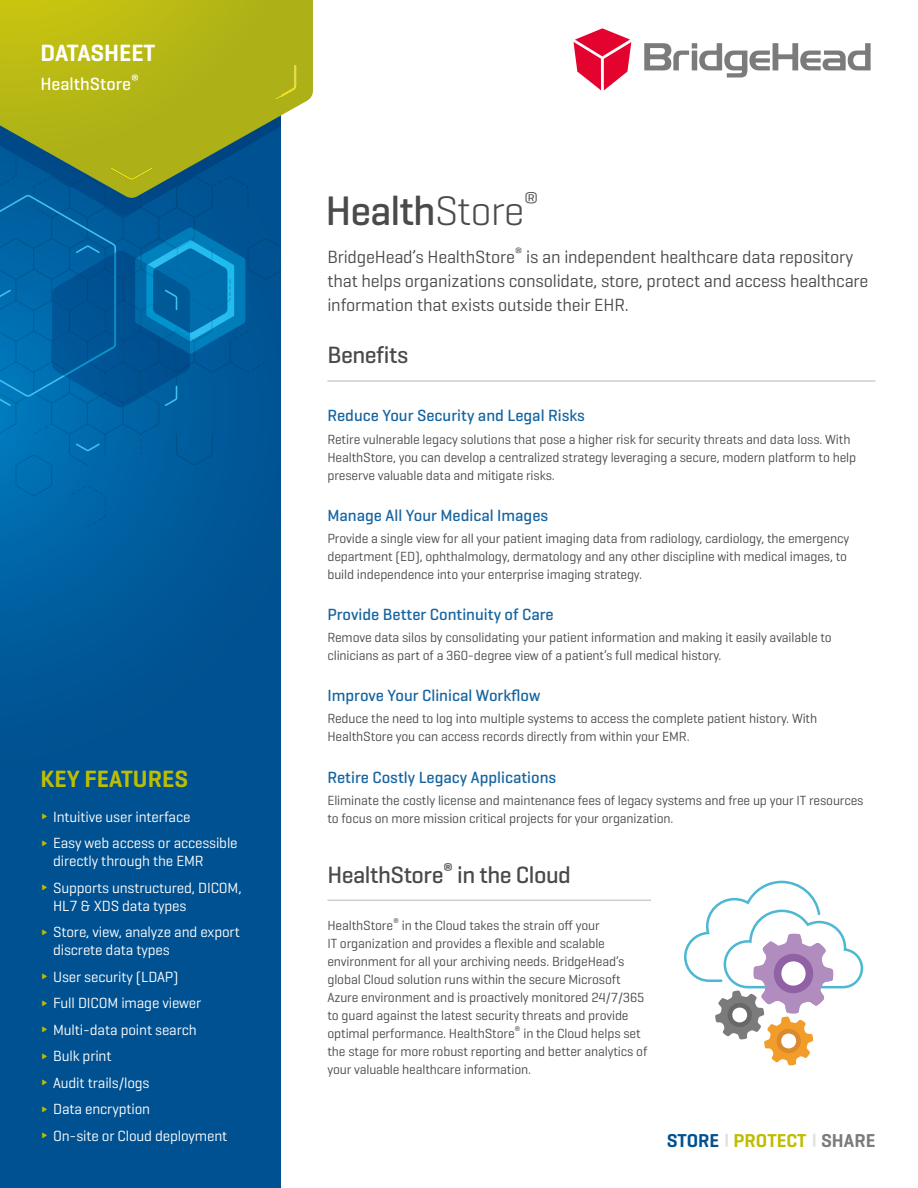
<style>
.page{position:relative;width:918px;height:1188px;background:#fff}
.page>*{position:absolute;margin:0;border:0;box-sizing:border-box;transform-origin:0 0}
.t1{font:500 42px "Geogrotesque";letter-spacing:-.025em;color:#4a4a49}
.t2{font:500 24px "Geogrotesque";letter-spacing:-.02em;color:#4a4a49}
.t3{font:600 24px "Geogrotesque";color:#bebd00}
.t4{font:600 24px "Geogrotesque";letter-spacing:-.005em;color:#fff}
.t5{font:600 19.05px "Geogrotesque";color:#bebd00}
.t6{font:18px/24px "Geogrotesque";letter-spacing:-.01em;color:#4a4a49}
.t7{font:500 18px "Geogrotesque";color:#fff}
.t8{font:500 16.5px "Geogrotesque";color:#1664a0}
.t9{font:15px/26.5px "Geogrotesque";letter-spacing:-.01em;color:#fff}
.t10{font:13.5px/18px "Geogrotesque";letter-spacing:-.01em;color:#4a4a49}
.s1{font-weight:300;font-size:21px;color:#bebd00}
.s2{font-weight:300}
.s3{color:#005191}
.s4{color:#7c7b7b}
</style>
<div class="page">
<div style="left:0;top:0;width:281px;height:1188px;background:linear-gradient(to right,#005595,#005191)"></div>
<svg style="left:0;top:0;width:313px;height:116px;background:#b6b717"></svg>
<svg style="left:0;top:115px;width:281px;height:412px;background:#136891"></svg>
<svg style="left:275px;top:66px;width:21px;height:34px"></svg>
<svg style="left:574px;top:28px;width:57px;height:62px"></svg>
<svg style="left:644px;top:43px;width:227px;height:35px"></svg>
<hr style="left:327px;top:380px;width:548px;height:2px;background:#cecece">
<svg style="left:725px;top:1134px;width:3px;height:13px"></svg>
<svg style="left:813px;top:1134px;width:2px;height:13px"></svg>
<hr style="left:327px;top:900px;width:324px;height:1px;background:#cecece">
<svg style="left:684px;top:881px;width:179px;height:184px"></svg>
<h2 class="t4" style="left:40px;top:37px;width:117px">DATASHEET</h2>
<h3 class="t7" style="left:40px;top:73px;width:100px">HealthStore<sup>®</sup></h3>
<h2 class="t3" style="left:40px;top:764px;width:149px">KEY FEATURES</h2>
<p class="t9" style="left:40px;top:803px;width:199px"><span class="s1">∂</span> Intuitive user interface<br><span class="s1">∂</span> Easy web access or accessible</p>
<p class="t9" style="left:40px;top:848px;width:203px;text-indent:13px">directly through the EMR<br><span class="s1">∂</span> Supports unstructured, DICOM,</p>
<p class="t9" style="left:40px;top:892px;width:201px;text-indent:13px">HL7 &amp; XDS data types<br><span class="s1">∂</span> Store, view, analyze and export</p>
<p class="t9" style="left:40px;top:937px;width:188px;text-indent:13px">discrete data types<br><span class="s1">∂</span> User security (LDAP)<br><span class="s1">∂</span> Full DICOM image viewer<br><span class="s1">∂</span> Multi-data point search<br><span class="s1">∂</span> Bulk print<br><span class="s1">∂</span> Audit trails/logs<br><span class="s1">∂</span> Data encryption<br><span class="s1">∂</span> On-site or Cloud deployment</p>
<h1 class="t1" style="left:325px;top:185px;width:215px">Health<span class="s2">Store</span><sup>®</sup></h1>
<h3 class="t6" style="left:327px;top:245px;width:543px">BridgeHead’s HealthStore<sup>®</sup> is an independent healthcare data repository that helps organizations consolidate, store, protect and access healthcare information that exists outside their EHR.</h3>
<h2 class="t2" style="left:327px;top:340px;width:82px">Benefits</h2>
<p class="t8" style="left:327px;top:405px;width:259px">Reduce Your Security and Legal Risks</p>
<p class="t10" style="left:327px;top:430px;width:530px">Retire vulnerable legacy solutions that pose a higher risk for security threats and data loss. With<br>HealthStore, you can develop a centralized strategy leveraging a secure, modern platform to help preserve valuable data and mitigate risks.</p>
<p class="t8" style="left:327px;top:505px;width:222px">Manage All Your Medical Images</p>
<p class="t10" style="left:327px;top:529px;width:523px">Provide a single view for all your patient imaging data from radiology, cardiology, the emergency department (ED), ophthalmology, dermatology and any other discipline with medical images, to build independence into your enterprise imaging strategy.</p>
<p class="t8" style="left:327px;top:604px;width:228px">Provide Better Continuity of Care</p>
<p class="t10" style="left:327px;top:628px;width:506px">Remove data silos by consolidating your patient information and making it easily available to clinicians as part of a 360-degree view of a patient’s full medical history.</p>
<p class="t8" style="left:327px;top:685px;width:214px">Improve Your Clinical Workflow</p>
<p class="t10" style="left:327px;top:709px;width:491px">Reduce the need to log into multiple systems to access the complete patient history. With<br>HealthStore you can access records directly from within your EMR.</p>
<p class="t8" style="left:327px;top:767px;width:230px">Retire Costly Legacy Applications</p>
<p class="t10" style="left:327px;top:791px;width:538px">Eliminate the costly license and maintenance fees of legacy systems and free up your IT resources to focus on more mission critical projects for your organization.</p>
<h2 class="t2" style="left:327px;top:859px;width:245px">HealthStore<sup>®</sup> in the Cloud</h2>
<p class="t10" style="left:327px;top:916px;width:321px">HealthStore<sup>®</sup> in the Cloud takes the strain off your<br>IT organization and provides a flexible and scalable environment for all your archiving needs. BridgeHead’s global Cloud solution runs within the secure Microsoft Azure environment and is proactively monitored 24/7/365 to guard against the latest security threats and provide optimal performance. HealthStore<sup>®</sup> in the Cloud helps set the stage for more robust reporting and better analytics of your valuable healthcare information.</p>
<h3 class="t5" style="left:667px;top:1128px;width:210px"><span class="s3">STORE</span> PROTECT <span class="s4">SHARE</span></h3>
</div>
